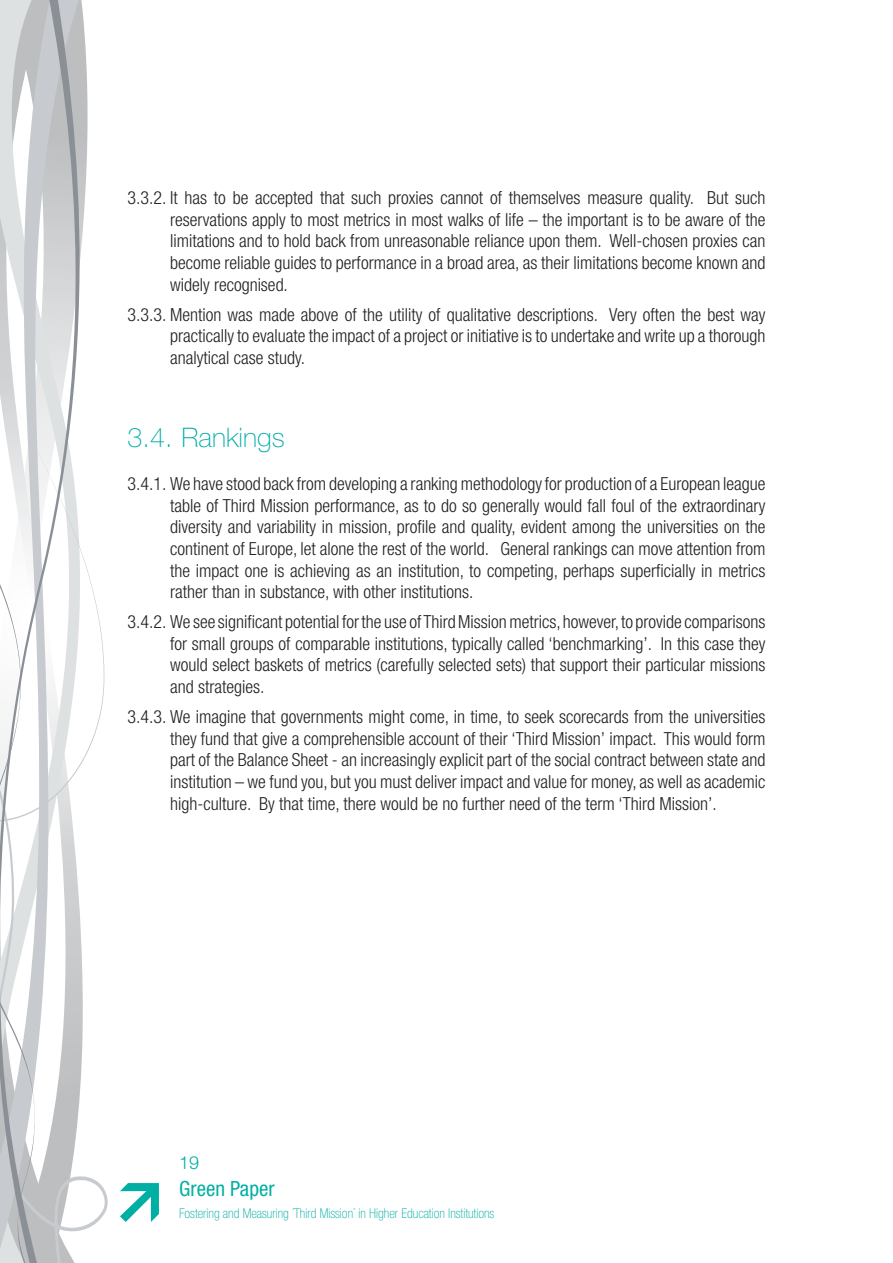
<style>
.page{position:relative;width:893px;height:1263px;background:#fff}
.page>*{position:absolute;margin:0;border:0;box-sizing:border-box;transform-origin:0 0}
.t1{font:100 27px "Helvetica Neue LT Std";color:#00afa4}
.t2{font:condensed 21px "Helvetica Neue LT Std";color:#00afa4}
.t3{font:300 condensed 18px/21.6px "Helvetica Neue LT Std";color:#231f20;text-align:justify}
.t4{font:300 18px "Helvetica Neue LT Std";color:#00afa4}
.t5{font:100 condensed 13.5px "Helvetica Neue LT Std";color:#00afa4}
</style>
<div class="page">
<svg style="left:120px;top:1183px;width:39px;height:39px"></svg>
<svg style="left:80px;top:0;width:8px;height:259px;fill:#c4c6c8"></svg>
<svg style="left:80px;top:548px;width:28px;height:683px"></svg>
<svg style="left:0;top:0;width:80px;height:1263px"></svg>
<svg style="left:0;top:370px;width:41px;height:893px"></svg>
<p class="t3" style="left:170px;top:189px;width:597px;text-indent:-43px">3.3.2. It has to be accepted that such proxies cannot of themselves measure quality. But such reservations apply to most metrics in most walks of life – the important is to be aware of the limitations and to hold back from unreasonable reliance upon them. Well-chosen proxies can become reliable guides to performance in a broad area, as their limitations become known and widely recognised.</p>
<p class="t3" style="left:170px;top:305px;width:597px;text-indent:-43px">3.3.3. Mention was made above of the utility of qualitative descriptions. Very often the best way practically to evaluate the impact of a project or initiative is to undertake and write up a thorough analytical case study.</p>
<h1 class="t1" style="left:128px;top:428px;width:159px">3.4. Rankings</h1>
<p class="t3" style="left:170px;top:475px;width:597px;text-indent:-43px">3.4.1. We have stood back from developing a ranking methodology for production of a European league table of Third Mission performance, as to do so generally would fall foul of the extraordinary diversity and variability in mission, profile and quality, evident among the universities on the continent of Europe, let alone the rest of the world. General rankings can move attention from the impact one is achieving as an institution, to competing, perhaps superficially in metrics rather than in substance, with other institutions.</p>
<p class="t3" style="left:170px;top:613px;width:597px;text-indent:-43px">3.4.2. We see significant potential for the use of Third Mission metrics, however, to provide comparisons for small groups of comparable institutions, typically called ‘benchmarking’. In this case they would select baskets of metrics (carefully selected sets) that support their particular missions and strategies.</p>
<p class="t3" style="left:170px;top:708px;width:597px;text-indent:-43px">3.4.3. We imagine that governments might come, in time, to seek scorecards from the universities they fund that give a comprehensible account of their ‘Third Mission’ impact. This would form part of the Balance Sheet - an increasingly explicit part of the social contract between state and institution – we fund you, but you must deliver impact and value for money, as well as academic high-culture. By that time, there would be no further need of the term ‘Third Mission’.</p>
<p class="t4" style="left:179px;top:1156px;width:22px">19</p>
<p class="t2" style="left:179px;top:1181px;width:97px">Green Paper</p>
<p class="t5" style="left:179px;top:1208px;width:317px">Fostering and Measuring ´Third Mission´ in Higher Education Institutions</p>
</div>
